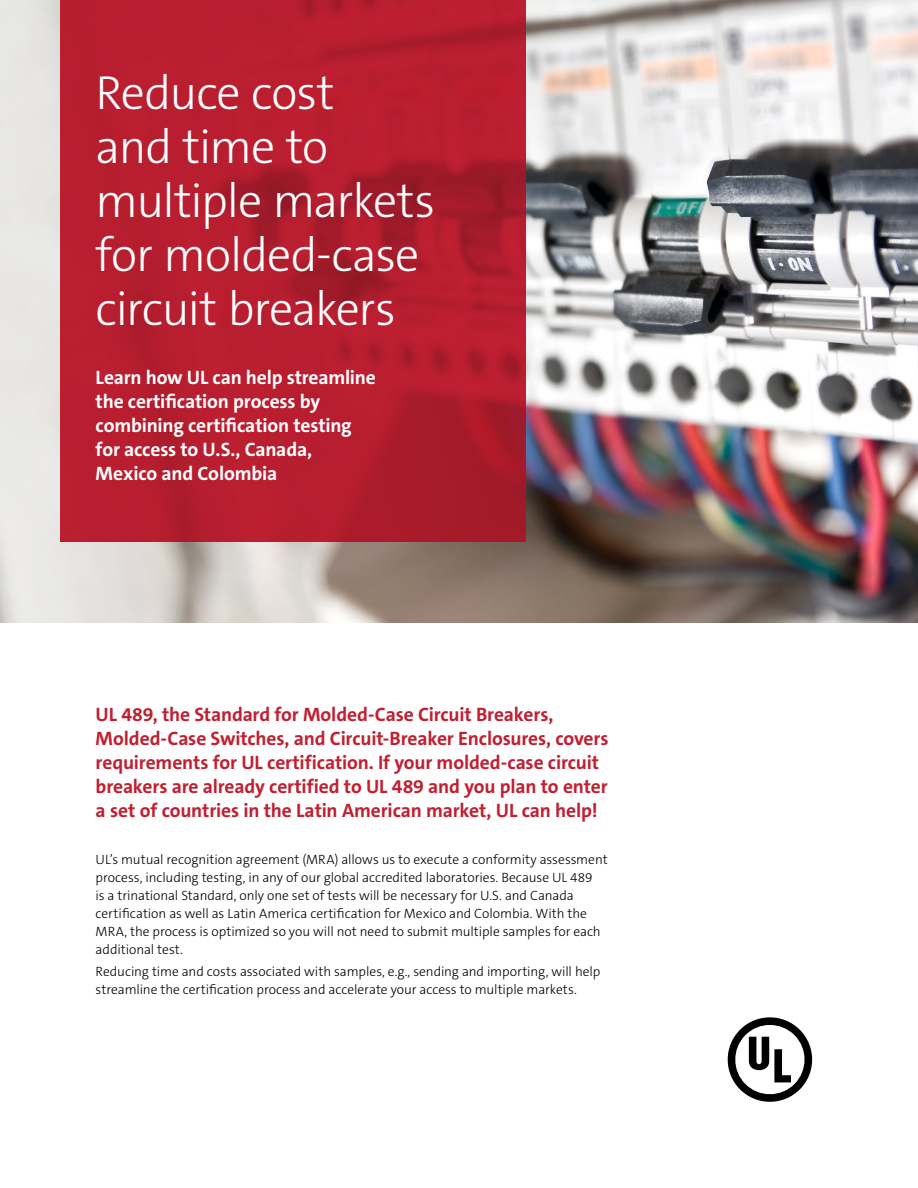
<style>
.page{position:relative;width:918px;height:1188px;background:#fff}
.page>*{position:absolute;margin:0;border:0;box-sizing:border-box;transform-origin:0 0}
.t1{font:300 48px/54px "The Sans C5";letter-spacing:-.025em;color:#fff}
.t2{font:700 19.5px/24px "The Sans C5";letter-spacing:-.005em;color:#c02032}
.t3{font:700 19.5px/24px "The Sans C5";letter-spacing:-.01em;color:#fff}
.t4{font:300 13.5px/18px "The Sans C5";letter-spacing:-.005em;color:#000}
</style>
<div class="page">
<img style="left:0;top:0;width:918px;height:622px">
<svg style="left:727px;top:1017px;width:86px;height:85px"></svg>
<svg style="left:60px;top:0;width:466px;height:542px;background:#b41d2e"></svg>
<h1 class="t1" style="left:96px;top:66px;width:341px">Reduce cost<br>and time to multiple markets for molded-case circuit breakers</h1>
<h2 class="t3" style="left:96px;top:365px;width:282px">Learn how UL can help streamline the certification process by combining certification testing for access to U.S., Canada,<br>Mexico and Colombia</h2>
<p class="t2" style="left:96px;top:702px;width:514px">UL 489, the Standard for Molded-Case Circuit Breakers, Molded-Case Switches, and Circuit-Breaker Enclosures, covers requirements for UL certification. If your molded-case circuit breakers are already certified to UL 489 and you plan to enter a set of countries in the Latin American market, UL can help!</p>
<p class="t4" style="left:96px;top:850px;width:514px">UL’s mutual recognition agreement (MRA) allows us to execute a conformity assessment process, including testing, in any of our global accredited laboratories. Because UL 489<br>is a trinational Standard, only one set of tests will be necessary for U.S. and Canada certification as well as Latin America certification for Mexico and Colombia. With the MRA, the process is optimized so you will not need to submit multiple samples for each additional test.</p>
<p class="t4" style="left:96px;top:963px;width:506px">Reducing time and costs associated with samples, e.g., sending and importing, will help streamline the certification process and accelerate your access to multiple markets.</p>
</div>
